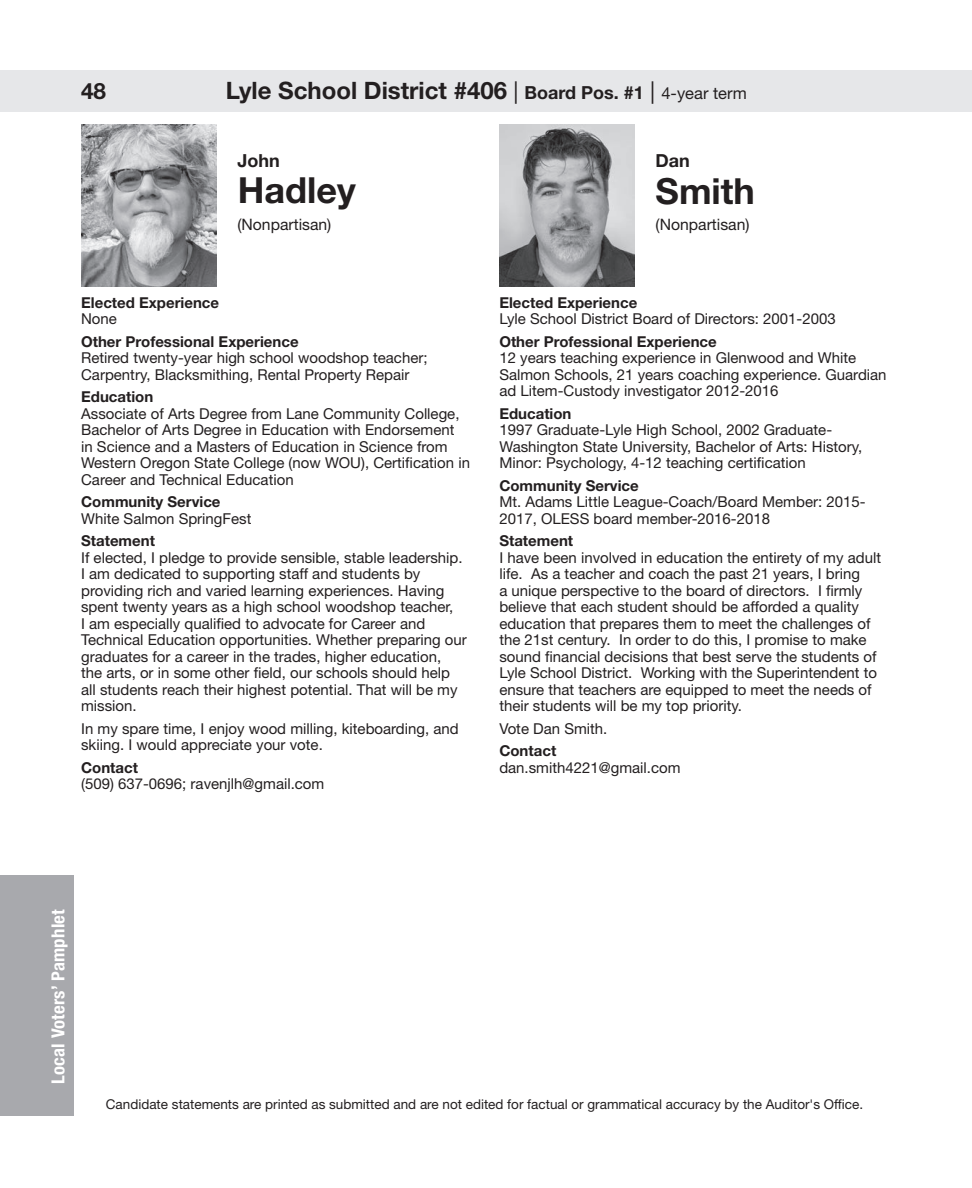
<style>
.page{position:relative;width:972px;height:1188px;background:#fff}
.page>*{position:absolute;margin:0;border:0;box-sizing:border-box;transform-origin:0 0}
.t1{font:700 36px "Helvetica Neue LT Std";color:#231f20}
.t2{font:700 24px "Helvetica Neue LT Std";color:#231f20}
.t3{font:700 22.5px "Helvetica Neue LT Std";color:#231f20}
.t4{font:700 condensed 18px "Helvetica Neue LT Std";letter-spacing:.01em;color:#fff;scale:1.04 1}
.t5{font:700 18px "Helvetica Neue LT Std";color:#231f20}
.t6{font:15.75px "Helvetica Neue LT Std";color:#231f20}
.t7{font:15px/16.5px "Helvetica Neue LT Std";color:#231f20}
.t8{font:700 15px "Helvetica Neue LT Std";color:#231f20}
.t9{font:13.5px "Helvetica Neue LT Std";color:#231f20}
.s1{font-weight:400;font-size:22.5px}
.s2{font-size:18px}
.s3{font-weight:400;font-size:16.5px}
</style>
<div class="page">
<div style="left:945px;top:70px;width:27px;height:42px;background:#e6e7e9"></div>
<div style="left:0;top:70px;width:945px;height:42px;background:#e6e7e9"></div>
<div style="left:0;top:875px;width:73px;height:240px;background:#a8a9ad"></div>
<img style="left:81px;top:124px;width:135px;height:162px">
<img style="left:500px;top:124px;width:135px;height:162px">
<h3 class="t3" style="left:81px;top:77px;width:27px">48</h3>
<h2 class="t2" style="left:226px;top:76px;width:522px">Lyle School District #406 <span class="s1">|</span> <span class="s2">Board Pos. #1</span> <span class="s1">|</span> <span class="s3">4-year term</span></h2>
<p class="t5" style="left:237px;top:150px;width:44px">John</p>
<h1 class="t1" style="left:238px;top:168px;width:119px">Hadley</h1>
<p class="t6" style="left:237px;top:215px;width:95px">(Nonpartisan)</p>
<p class="t5" style="left:656px;top:150px;width:36px">Dan</p>
<h1 class="t1" style="left:656px;top:169px;width:101px">Smith</h1>
<p class="t6" style="left:656px;top:215px;width:95px">(Nonpartisan)</p>
<p class="t8" style="left:81px;top:293px;width:140px">Elected Experience</p>
<p class="t7" style="left:81px;top:311px;width:37px">None</p>
<p class="t8" style="left:81px;top:332px;width:219px">Other Professional Experience</p>
<p class="t7" style="left:81px;top:350px;width:348px">Retired twenty-year high school woodshop teacher;<br>Carpentry, Blacksmithing, Rental Property Repair</p>
<p class="t8" style="left:81px;top:388px;width:74px">Education</p>
<p class="t7" style="left:81px;top:405px;width:390px">Associate of Arts Degree from Lane Community College, Bachelor of Arts Degree in Education with Endorsement<br>in Science and a Masters of Education in Science from Western Oregon State College (now WOU), Certification in Career and Technical Education</p>
<p class="t8" style="left:81px;top:493px;width:141px">Community Service</p>
<p class="t7" style="left:81px;top:510px;width:172px">White Salmon SpringFest</p>
<p class="t8" style="left:81px;top:532px;width:75px">Statement</p>
<p class="t7" style="left:81px;top:549px;width:387px">If elected, I pledge to provide sensible, stable leadership.<br>I am dedicated to supporting staff and students by providing rich and varied learning experiences. Having spent twenty years as a high school woodshop teacher,<br>I am especially qualified to advocate for Career and Technical Education opportunities. Whether preparing our graduates for a career in the trades, higher education,<br>the arts, or in some other field, our schools should help all students reach their highest potential. That will be my mission.</p>
<p class="t7" style="left:81px;top:720px;width:379px">In my spare time, I enjoy wood milling, kiteboarding, and skiing. I would appreciate your vote.</p>
<p class="t8" style="left:81px;top:758px;width:58px">Contact</p>
<p class="t7" style="left:81px;top:776px;width:245px">(509) 637-0696; ravenjlh@gmail.com</p>
<p class="t8" style="left:499px;top:293px;width:140px">Elected Experience</p>
<p class="t7" style="left:499px;top:311px;width:338px">Lyle School District Board of Directors: 2001-2003</p>
<p class="t8" style="left:499px;top:332px;width:219px">Other Professional Experience</p>
<p class="t7" style="left:499px;top:350px;width:389px">12 years teaching experience in Glenwood and White<br>Salmon Schools, 21 years coaching experience. Guardian ad Litem-Custody investigator 2012-2016</p>
<p class="t8" style="left:499px;top:404px;width:74px">Education</p>
<p class="t7" style="left:499px;top:422px;width:365px">1997 Graduate-Lyle High School, 2002 Graduate-<br>Washington State University, Bachelor of Arts: History,<br>Minor: Psychology, 4-12 teaching certification</p>
<p class="t8" style="left:499px;top:476px;width:141px">Community Service</p>
<p class="t7" style="left:499px;top:494px;width:368px">Mt. Adams Little League-Coach/Board Member: 2015-<br>2017, OLESS board member-2016-2018</p>
<p class="t8" style="left:499px;top:532px;width:75px">Statement</p>
<p class="t7" style="left:499px;top:549px;width:383px">I have been involved in education the entirety of my adult life. As a teacher and coach the past 21 years, I bring<br>a unique perspective to the board of directors. I firmly believe that each student should be afforded a quality education that prepares them to meet the challenges of the 21st century. In order to do this, I promise to make sound financial decisions that best serve the students of Lyle School District. Working with the Superintendent to ensure that teachers are equipped to meet the needs of their students will be my top priority.</p>
<p class="t7" style="left:499px;top:720px;width:110px">Vote Dan Smith.</p>
<p class="t8" style="left:499px;top:742px;width:58px">Contact</p>
<p class="t7" style="left:499px;top:759px;width:183px">dan.smith4221@gmail.com</p>
<p class="t4" style="left:47px;top:1084px;width:169px;rotate:-90deg">Local Voters’ Pamphlet</p>
<p class="t9" style="left:106px;top:1096px;width:759px">Candidate statements are printed as submitted and are not edited for factual or grammatical accuracy by the Auditor's Office.</p>
</div>
